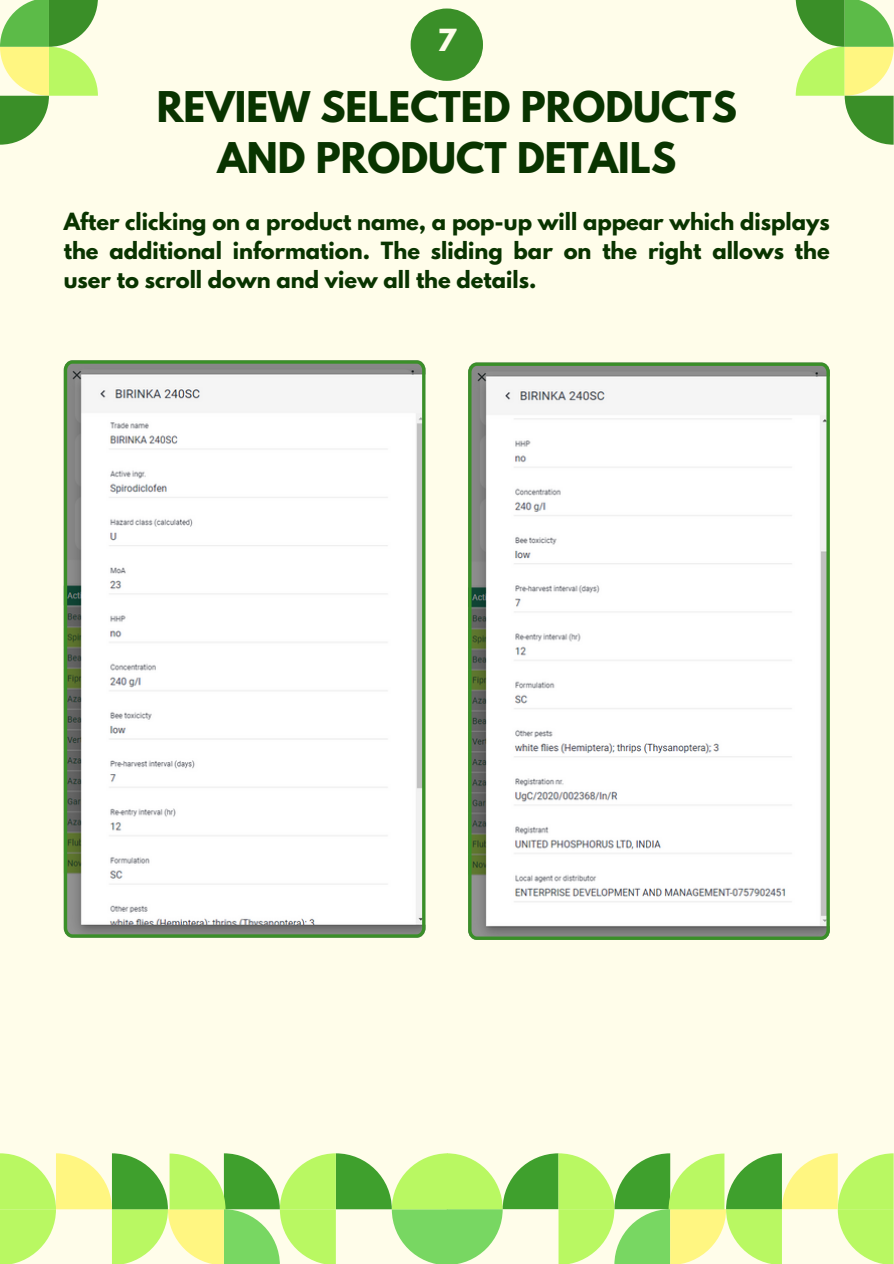
<style>
.page{position:relative;width:894px;height:1264px;background:#fff}
.page>*{position:absolute;margin:0;border:0;box-sizing:border-box;transform-origin:0 0}
.t1{font:700 37.5px/51.8px "League Spartan";color:#093400;text-align:center}
.t2{font:700 27px "League Spartan";color:#fffdea}
.t3{font:700 21px/29.2px "League Spartan";color:#093400;text-align:justify}
</style>
<div class="page">
<div style="left:0;top:0;width:893px;height:1263px;background:#fffdea"></div>
<svg style="left:0;top:0;width:98px;height:144px"></svg>
<svg style="left:795px;top:0;width:98px;height:144px"></svg>
<div style="left:410px;top:9px;width:73px;height:72px;background:#3a8f28;border-radius:50%"></div>
<svg style="left:0;top:1153px;width:893px;height:110px"></svg>
<svg style="left:64px;top:360px;width:361px;height:577px"></svg>
<svg style="left:468px;top:362px;width:361px;height:577px"></svg>
<p class="t2" style="left:437px;top:27px;width:20px">7</p>
<p class="t1" style="left:157px;top:85px;width:581px">REVIEW SELECTED PRODUCTS<br>AND PRODUCT DETAILS</p>
<p class="t3" style="left:64px;top:209px;width:767px">After clicking on a product name, a pop-up will appear which displays the additional information. The sliding bar on the right allows the user to scroll down and view all the details.</p>
</div>
